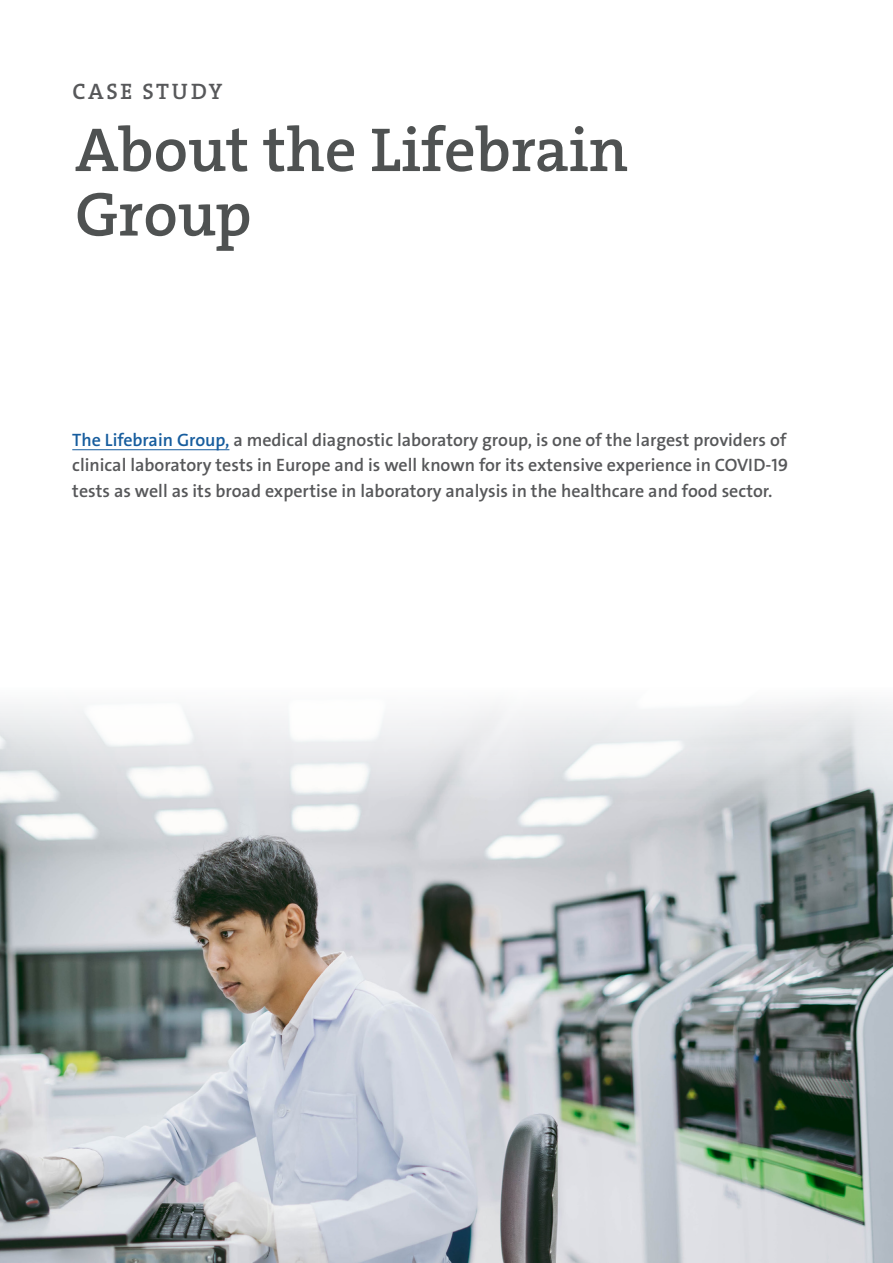
<style>
.page{position:relative;width:893px;height:1263px;background:#fff}
.page>*{position:absolute;margin:0;border:0;box-sizing:border-box;transform-origin:0 0}
.t1{font:62.55px/64.5px "The Serif Veolia W6 Se Bld";color:#4f5252}
.t2{font:22.5px "The Serif Veolia W6 Se Bld";letter-spacing:.125em;color:#57585a}
.t3{font:18px/25.5px "The Sans Veolia W6 Se Bld";color:#57585a;text-align:justify}
.s1{color:#175d9e}
</style>
<div class="page">
<hr style="left:72px;top:449px;width:157px;height:1px;background:#175d9e">
<img style="left:0;top:699px;width:893px;height:564px">
<p class="t2" style="left:73px;top:77px;width:151px">CASE STUDY</p>
<p class="t1" style="left:75px;top:118px;width:554px">About the Lifebrain<br>Group</p>
<p class="t3" style="left:72px;top:427px;width:717px"><span class="s1">The Lifebrain Group,</span> a medical diagnostic laboratory group, is one of the largest providers of clinical laboratory tests in Europe and is well known for its extensive experience in COVID-19 tests as well as its broad expertise in laboratory analysis in the healthcare and food sector.</p>
</div>
